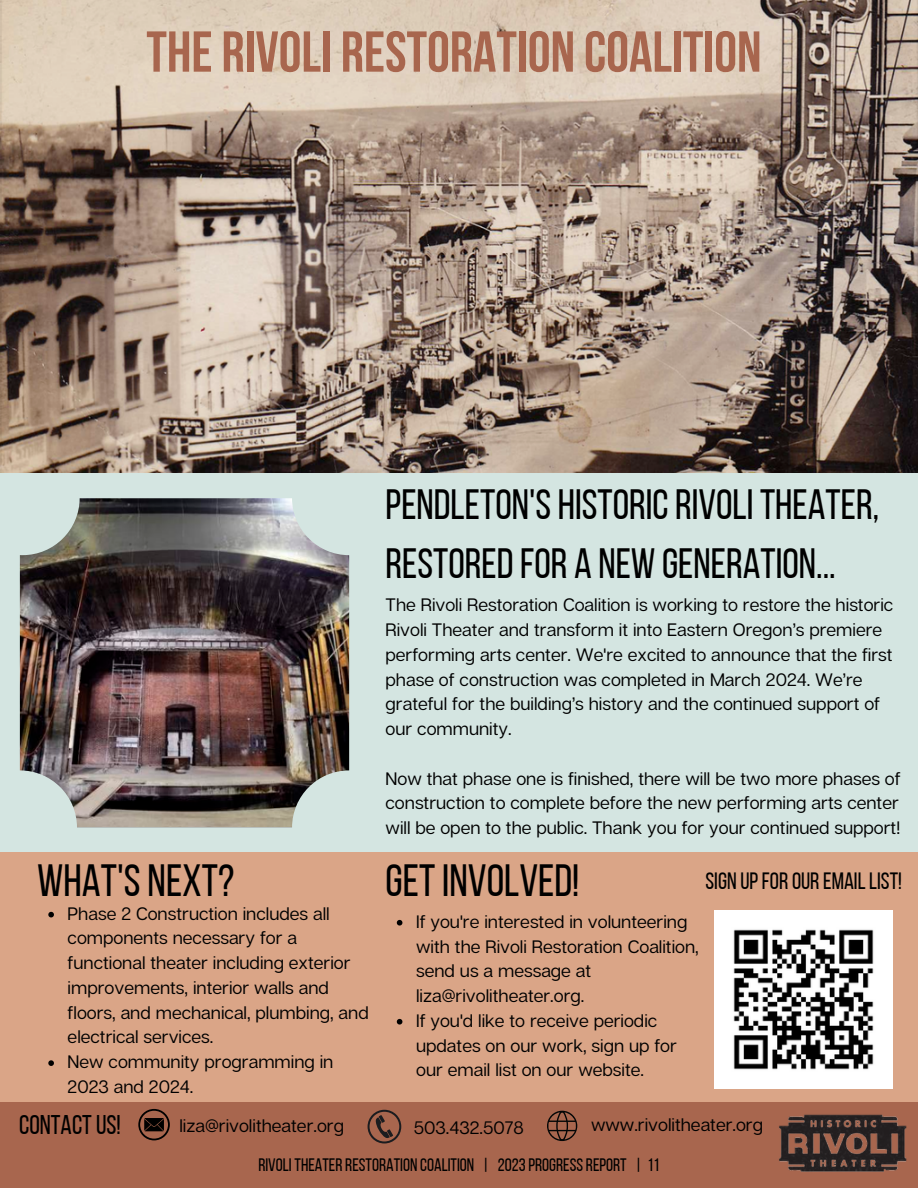
<style>
.page{position:relative;width:918px;height:1188px;background:#fff}
.page>*{position:absolute;margin:0;border:0;box-sizing:border-box;transform-origin:0 0}
.t1{font:700 57.6px "Bebas Neue";color:#a8664e}
.t2{font:45.15px "Bebas Neue";color:#000}
.t3{font:42.3px/58.5px "Bebas Neue";color:#000}
.t4{font:27px "Bebas Neue";color:#000}
.t5{font:23.55px "Bebas Neue";color:#000}
.t6{font:18px/24.8px "Articulat CF";color:#000}
.t7{font:18px "Bebas Neue";color:#000}
</style>
<div class="page">
<div style="left:0;top:852px;width:918px;height:256px;background:#daa587"></div>
<img style="left:715px;top:910px;width:178px;height:179px">
<div style="left:0;top:1103px;width:918px;height:85px;background:#a8664e"></div>
<svg style="left:138px;top:1109px;width:32px;height:31px"></svg>
<svg style="left:368px;top:1110px;width:33px;height:33px"></svg>
<svg style="left:547px;top:1111px;width:30px;height:30px"></svg>
<img style="left:771px;top:1070px;width:147px;height:102px">
<img style="left:0;top:0;width:918px;height:473px">
<div style="left:0;top:473px;width:918px;height:379px;background:#d4e5e1"></div>
<img style="left:20px;top:498px;width:329px;height:330px">
<svg style="left:397px;top:920px;width:5px;height:6px"></svg>
<svg style="left:397px;top:1019px;width:5px;height:6px"></svg>
<svg style="left:48px;top:912px;width:6px;height:5px"></svg>
<svg style="left:48px;top:1060px;width:6px;height:6px"></svg>
<p class="t1" style="left:146px;top:28px;width:617px">THE RIVOLI RESTORATION COALITION</p>
<h2 class="t3" style="left:386px;top:480px;width:495px">PENDLETON'S HISTORICRIVOLI THEATER,<br>RESTOREDFOR A NEW GENERATION...</h2>
<h4 class="t6" style="left:386px;top:592px;width:509px">The Rivoli Restoration Coalition is working to restore the historic Rivoli Theater and transform it into Eastern Oregon’s premiere performing arts center. We're excited to announce that the first phase of construction was completed in March 2024. We’re grateful for the building’s history and the continued support of our community.</h4>
<p class="t6" style="left:386px;top:765px;width:517px;text-align:justify">Now that phase one is finished, there will be two more phases of construction to complete before the new performing arts center will be open to the public. Thank you for your continued support!</p>
<p class="t2" style="left:37px;top:862px;width:199px">WHAT'S NEXT?</p>
<p class="t2" style="left:386px;top:862px;width:195px">GETINVOLVED!</p>
<p class="t6" style="left:416px;top:909px;width:284px">If you're interested in volunteering with the Rivoli Restoration Coalition, send us a message at liza@rivolitheater.org.</p>
<h3 class="t6" style="left:416px;top:1008px;width:262px">If you'd like to receive periodic updates on our work, sign up for our email list on our website.</h3>
<p class="t6" style="left:68px;top:900px;width:303px">Phase 2 Construction includes all components necessary for a functional theater including exterior improvements, interior walls and floors, and mechanical, plumbing, and electrical services.</p>
<p class="t6" style="left:68px;top:1049px;width:267px">New community programming in<br>2023 and 2024.</p>
<p class="t5" style="left:706px;top:871px;width:198px">SIGN UPFOROUR EMAIL LIST!</p>
<p class="t4" style="left:19px;top:1114px;width:103px">CONTACTUS!</p>
<h1 class="t6" style="left:179px;top:1112px;width:166px">liza@rivolitheater.org</h1>
<p class="t6" style="left:414px;top:1114px;width:111px">503.432.5078</p>
<h2 class="t6" style="left:591px;top:1112px;width:174px">www.rivolitheater.org</h2>
<p class="t7" style="left:258px;top:1158px;width:403px">RIVOLITHEATER RESTORATION COALITION | 2023 PROGRESS REPORT | 11</p>
</div>
